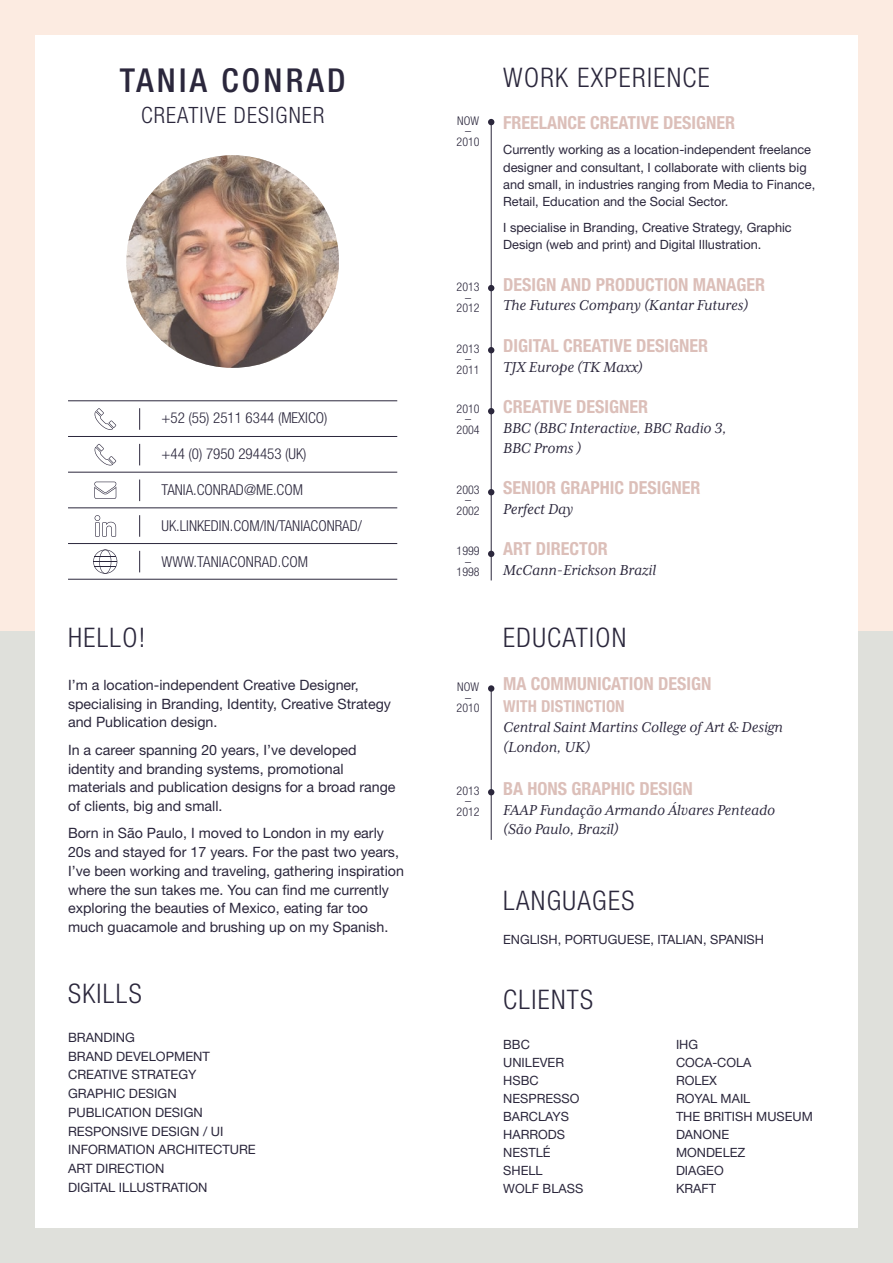
<style>
.page{position:relative;width:893px;height:1263px;background:#fff}
.page>*{position:absolute;margin:0;border:0;box-sizing:border-box;transform-origin:0 0}
.t1{font:500 condensed 33px "Helvetica Neue LT Std";letter-spacing:.1em;color:#2b273c}
.t2{font:300 condensed 27px "Helvetica Neue LT Std";letter-spacing:.05em;color:#2b273c}
.t3{font:300 condensed 22.5px "Helvetica Neue LT Std";letter-spacing:.05em;color:#2b273c}
.t4{font:700 condensed 18px "Helvetica Neue LT Std";color:#dcbfb9}
.t5{font:italic 16.5px/19.8px "Mrs Eaves XL Serif OT";color:#2b273c}
.t6{font:700 condensed 16.5px "Helvetica Neue LT Std";color:#dcbfb9}
.t7{font:300 condensed 15px "Helvetica Neue LT Std";color:#2b273c}
.t8{font:14.25px/18.8px "Helvetica Neue LT Std";color:#2b273c}
.t9{font:12.9px/18.8px "Helvetica Neue LT Std";color:#2b273c}
.t10{font:12.75px/18px "Helvetica Neue LT Std";color:#2b273c}
.t11{font:300 condensed 12px/10.5px "Helvetica Neue LT Std";color:#2b273c;text-align:center}
</style>
<div class="page">
<hr style="left:491px;top:119px;width:1px;height:461px;background:#2b273c">
<svg style="left:139px;top:408px;width:1px;height:22px"></svg>
<svg style="left:139px;top:444px;width:1px;height:21px"></svg>
<svg style="left:139px;top:479px;width:1px;height:22px"></svg>
<svg style="left:139px;top:515px;width:1px;height:22px"></svg>
<svg style="left:139px;top:551px;width:1px;height:21px"></svg>
<hr style="left:491px;top:688px;width:1px;height:152px;background:#2b273c">
<hr style="left:68px;top:400px;width:329px;height:1px;background:#2b273c">
<hr style="left:68px;top:436px;width:329px;height:1px;background:#2b273c">
<hr style="left:68px;top:472px;width:329px;height:1px;background:#2b273c">
<hr style="left:68px;top:508px;width:329px;height:1px;background:#2b273c">
<hr style="left:68px;top:543px;width:329px;height:1px;background:#2b273c">
<hr style="left:68px;top:579px;width:329px;height:1px;background:#2b273c">
<img style="left:126px;top:155px;width:213px;height:213px;border-radius:50%">
<div style="left:0;top:0;width:893px;height:34px;background:#fcebe1"></div>
<div style="left:0;top:1229px;width:893px;height:34px;background:#dfe0db"></div>
<div style="left:0;top:0;width:34px;height:631px;background:#fcebe1"></div>
<div style="left:0;top:631px;width:34px;height:632px;background:#dfe0db"></div>
<div style="left:859px;top:0;width:34px;height:631px;background:#fcebe1"></div>
<div style="left:859px;top:631px;width:34px;height:632px;background:#dfe0db"></div>
<svg style="left:488px;top:119px;width:6px;height:6px"></svg>
<div style="left:488px;top:685px;width:6px;height:7px;background:#2b273c;border-radius:50%"></div>
<svg style="left:488px;top:285px;width:6px;height:6px"></svg>
<svg style="left:488px;top:789px;width:6px;height:6px"></svg>
<svg style="left:488px;top:347px;width:6px;height:6px"></svg>
<svg style="left:488px;top:408px;width:6px;height:6px"></svg>
<svg style="left:488px;top:489px;width:6px;height:6px"></svg>
<svg style="left:488px;top:551px;width:6px;height:6px"></svg>
<svg style="left:94px;top:444px;width:22px;height:21px"></svg>
<svg style="left:94px;top:408px;width:22px;height:22px"></svg>
<svg style="left:93px;top:549px;width:24px;height:25px"></svg>
<svg style="left:94px;top:482px;width:22px;height:17px"></svg>
<svg style="left:95px;top:515px;width:21px;height:22px"></svg>
<h1 class="t1" style="left:120px;top:60px;width:227px">TANIA CONRAD</h1>
<h3 class="t3" style="left:141px;top:102px;width:185px">CREATIVE DESIGNER</h3>
<p class="t7" style="left:162px;top:409px;width:167px">+52 (55) 2511 6344 (MEXICO)</p>
<p class="t7" style="left:162px;top:445px;width:147px">+44 (0) 7950 294453 (UK)</p>
<p class="t7" style="left:162px;top:481px;width:143px">TANIA.CONRAD@ME.COM</p>
<p class="t7" style="left:162px;top:517px;width:202px">UK.LINKEDIN.COM/IN/TANIACONRAD/</p>
<p class="t7" style="left:162px;top:553px;width:148px">WWW.TANIACONRAD.COM</p>
<h2 class="t2" style="left:68px;top:621px;width:79px">HELLO!</h2>
<p class="t8" style="left:68px;top:675px;width:325px">I’m a location-independent Creative Designer, specialising in Branding, Identity, Creative Strategy and Publication design.</p>
<p class="t8" style="left:68px;top:740px;width:329px">In a career spanning 20 years, I’ve developed identity and branding systems, promotional materials and publication designs for a broad range of clients, big and small.</p>
<p class="t8" style="left:68px;top:824px;width:337px">Born in São Paulo, I moved to London in my early 20s and stayed for 17 years. For the past two years, I’ve been working and traveling, gathering inspiration where the sun takes me. You can find me currently exploring the beauties of Mexico, eating far too much guacamole and brushing up on my Spanish.</p>
<h2 class="t2" style="left:68px;top:978px;width:75px">SKILLS</h2>
<p class="t9" style="left:68px;top:1028px;width:189px">BRANDING<br>BRAND DEVELOPMENT<br>CREATIVE STRATEGY<br>GRAPHIC DESIGN<br>PUBLICATION DESIGN<br>RESPONSIVE DESIGN / UI<br>INFORMATION ARCHITECTURE<br>ART DIRECTION<br>DIGITAL ILLUSTRATION</p>
<p class="t11" style="left:457px;top:115px;width:25px">NOW –<br>2010</p>
<p class="t11" style="left:457px;top:282px;width:25px">2013 –<br>2012</p>
<p class="t11" style="left:457px;top:343px;width:25px">2013 –<br>2011</p>
<p class="t11" style="left:457px;top:403px;width:25px">2010 –<br>2004</p>
<p class="t11" style="left:457px;top:484px;width:25px">2003 –<br>2002</p>
<p class="t11" style="left:457px;top:546px;width:25px">1999 –<br>1998</p>
<p class="t11" style="left:457px;top:681px;width:25px">NOW –<br>2010</p>
<p class="t11" style="left:457px;top:785px;width:25px">2013 –<br>2012</p>
<h2 class="t2" style="left:503px;top:62px;width:208px">WORK EXPERIENCE</h2>
<p class="t4" style="left:503px;top:111px;width:233px">FREELANCE CREATIVE DESIGNER</p>
<p class="t10" style="left:503px;top:141px;width:313px;line-height:17.2px">Currently working as a location-independent freelance designer and consultant, I collaborate with clients big and small, in industries ranging from Media to Finance, Retail, Education and the Social Sector.</p>
<p class="t10" style="left:503px;top:219px;width:290px;line-height:17.2px">I specialise in Branding, Creative Strategy, Graphic<br>Design (web and print) and Digital Illustration.</p>
<p class="t4" style="left:503px;top:273px;width:263px">DESIGN AND PRODUCTION MANAGER</p>
<p class="t5" style="left:503px;top:296px;width:246px">The Futures Company (Kantar Futures)</p>
<p class="t4" style="left:503px;top:335px;width:206px">DIGITAL CREATIVE DESIGNER</p>
<p class="t5" style="left:503px;top:357px;width:141px">TJX Europe (TK Maxx)</p>
<p class="t4" style="left:503px;top:396px;width:146px">CREATIVE DESIGNER</p>
<p class="t5" style="left:503px;top:418px;width:225px">BBC (BBC Interactive, BBC Radio 3,<br>BBC Proms )</p>
<p class="t4" style="left:503px;top:477px;width:199px">SENIOR GRAPHIC DESIGNER</p>
<p class="t5" style="left:503px;top:499px;width:71px">Perfect Day</p>
<p class="t4" style="left:503px;top:538px;width:106px">ART DIRECTOR</p>
<p class="t5" style="left:503px;top:560px;width:154px">McCann-Erickson Brazil</p>
<h2 class="t2" style="left:503px;top:622px;width:125px">EDUCATION</h2>
<p class="t4" style="left:503px;top:673px;width:210px">MA COMMUNICATION DESIGN</p>
<p class="t6" style="left:503px;top:696px;width:123px">WITH DISTINCTION</p>
<p class="t5" style="left:503px;top:717px;width:281px">Central Saint Martins College of Art &amp; Design (London, UK)</p>
<p class="t4" style="left:503px;top:777px;width:191px">BA HONS GRAPHIC DESIGN</p>
<p class="t5" style="left:503px;top:800px;width:273px">FAAP Fundação Armando Álvares Penteado (São Paulo, Brazil)</p>
<h2 class="t2" style="left:503px;top:885px;width:133px">LANGUAGES</h2>
<p class="t10" style="left:503px;top:930px;width:262px">ENGLISH, PORTUGUESE, ITALIAN, SPANISH</p>
<h2 class="t2" style="left:503px;top:984px;width:92px">CLIENTS</h2>
<p class="t10" style="left:503px;top:1035px;width:82px">BBC<br>UNILEVER<br>HSBC<br>NESPRESSO<br>BARCLAYS<br>HARRODS<br>NESTLÉ<br>SHELL<br>WOLF BLASS</p>
<p class="t10" style="left:676px;top:1035px;width:138px">IHG<br>COCA-COLA<br>ROLEX<br>ROYAL MAIL<br>THE BRITISH MUSEUM<br>DANONE<br>MONDELEZ<br>DIAGEO<br>KRAFT</p>
</div>
